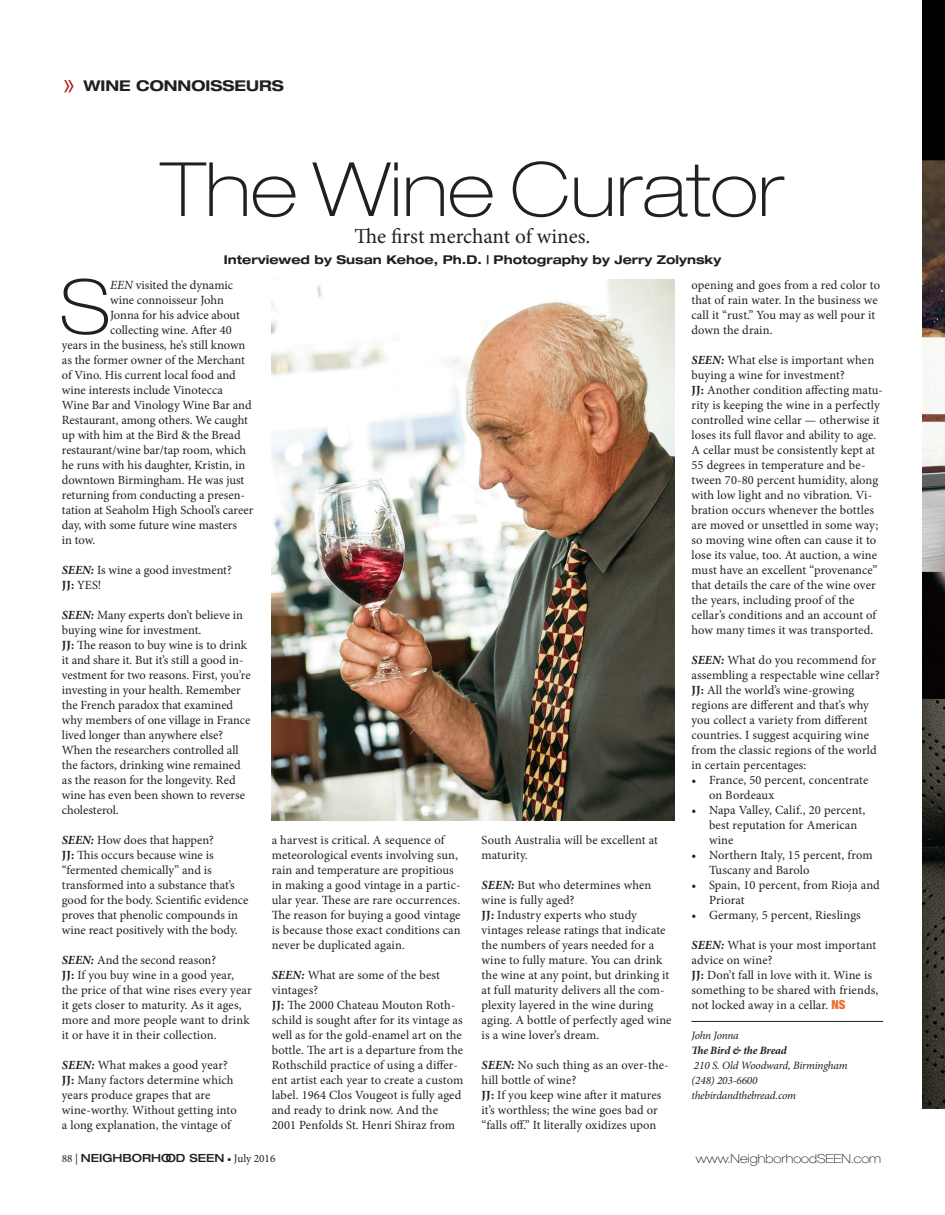
<style>
.page{position:relative;width:945px;height:1215px;background:#fff}
.page>*{position:absolute;margin:0;border:0;box-sizing:border-box;transform-origin:0 0}
.t1{font:100 expanded 75.5px "Helvetica Neue";color:#231f20}
.t2{font:100 expanded 75px "Helvetica Neue";color:#231f20}
.t3{font:21.25px "Minion Pro";letter-spacing:-.005em;color:#231f20}
.t4{font:700 expanded 14.88px "Helvetica Neue";color:#231f20}
.t5{font:12.5px/15px "Minion Pro";letter-spacing:.005em;color:#231f20}
.t6{font:100 expanded 12.5px "Helvetica Neue";color:#231f20}
.t7{font:700 expanded 12.12px "Helvetica Neue";color:#231f20}
.t8{font:italic 11.25px/15px "Minion Pro";letter-spacing:-.02em;color:#231f20}
.t9{font:500 expanded 11.25px "Helvetica Neue";color:#231f20}
.t10{font:italic 700 11.25px "Minion Pro";letter-spacing:-.015em;color:#231f20}
.s1{font-family:"Frutiger LT Std";font-weight:300;font-stretch:condensed;font-size:30px;color:#b41d15}
.s2{font-style:italic}
.s3{font-weight:700;font-style:italic}
.s4{font-weight:700}
.s5{font-family:"Helvetica Neue";font-weight:900;font-stretch:condensed;color:#f26b36}
.s6{font-family:"Minion Pro";font-weight:400;font-stretch:normal}
</style>
<div class="page">
<hr style="left:692px;top:1021px;width:191px;height:1px;background:#231f20">
<img style="left:271px;top:280px;width:403px;height:540px">
<img style="left:922px;top:0;width:23px;height:1109px">
<p class="t4" style="left:62px;top:80px;width:224px"><span class="s1">»</span> WINE CONNOISSEURS</p>
<h2 class="t2" style="left:161px;top:162px;width:625px">The Wine Curator</h2>
<h3 class="t3" style="left:355px;top:228px;width:237px">The first merchant of wines.</h3>
<p class="t7" style="left:224px;top:255px;width:499px">Interviewed by Susan Kehoe, Ph.D. | Photography by Jerry Zolynsky</p>
<h1 class="t1" style="left:60px;top:280px;width:52px">S</h1>
<p class="t5" style="left:110px;top:278px;width:125px"><span class="s2">EEN</span> visited the dynamic</p>
<p class="t5" style="left:110px;top:293px;width:115px">wine connoisseur John</p>
<p class="t5" style="left:110px;top:308px;width:131px">Jonna for his advice about</p>
<p class="t5" style="left:110px;top:323px;width:123px">collecting wine. After 40</p>
<p class="t5" style="left:62px;top:338px;width:185px">years in the business, he’s still known</p>
<p class="t5" style="left:62px;top:353px;width:185px">as the former owner of the Merchant</p>
<p class="t5" style="left:62px;top:368px;width:175px">of Vino. His current local food and</p>
<p class="t5" style="left:62px;top:383px;width:162px">wine interests include Vinotecca</p>
<p class="t5" style="left:62px;top:398px;width:191px">Wine Bar and Vinology Wine Bar and</p>
<p class="t5" style="left:62px;top:413px;width:188px">Restaurant, among others. We caught</p>
<p class="t5" style="left:62px;top:428px;width:180px">up with him at the Bird &amp; the Bread</p>
<p class="t5" style="left:62px;top:443px;width:186px">restaurant/wine bar/tap room, which</p>
<p class="t5" style="left:62px;top:458px;width:185px">he runs with his daughter, Kristin, in</p>
<p class="t5" style="left:62px;top:473px;width:184px">downtown Birmingham. He was just</p>
<p class="t5" style="left:62px;top:488px;width:185px">returning from conducting a presen-</p>
<p class="t5" style="left:62px;top:503px;width:193px">tation at Seaholm High School’s career</p>
<p class="t5" style="left:62px;top:518px;width:177px">day, with some future wine masters</p>
<p class="t5" style="left:62px;top:533px;width:35px">in tow.</p>
<p class="t5" style="left:62px;top:563px;width:171px"><span class="s3">SEEN:</span> Is wine a good investment?<br><span class="s4">JJ:</span> YES!</p>
<p class="t5" style="left:62px;top:608px;width:190px"><span class="s3">SEEN:</span> Many experts don’t believe in buying wine for investment.<br><span class="s4">JJ:</span> The reason to buy wine is to drink it and share it. But it’s still a good in&shy;vestment for two reasons. First, you’re investing in your health. Remember the French paradox that examined why members of one village in France lived longer than anywhere else?<br>When the researchers controlled all the factors, drinking wine remained as the reason for the longevity. Red wine has even been shown to reverse cholesterol.</p>
<p class="t5" style="left:62px;top:833px;width:188px"><span class="s3">SEEN:</span> How does that happen?<br><span class="s4">JJ:</span> This occurs because wine is “fermented chemically” and is transformed into a substance that’s good for the body. Scientific evidence proves that phenolic compounds in wine react positively with the body.</p>
<p class="t5" style="left:62px;top:953px;width:191px"><span class="s3">SEEN:</span> And the second reason?<br><span class="s4">JJ:</span> If you buy wine in a good year, the price of that wine rises every year it gets closer to maturity. As it ages, more and more people want to drink it or have it in their collection.</p>
<p class="t5" style="left:62px;top:1058px;width:176px"><span class="s3">SEEN:</span> What makes a good year?<br><span class="s4">JJ:</span> Many factors determine which years produce grapes that are wine-worthy. Without getting into a long explanation, the vintage of</p>
<p class="t5" style="left:272px;top:833px;width:190px">a harvest is critical. A sequence of meteorological events involving sun, rain and temperature are propitious in making a good vintage in a partic&shy;ular year. These are rare occurrences.<br>The reason for buying a good vintage is because those exact conditions can never be duplicated again.</p>
<p class="t5" style="left:272px;top:968px;width:193px"><span class="s3">SEEN:</span> What are some of the best vintages?<br><span class="s4">JJ:</span> The 2000 Chateau Mouton Roth&shy;schild is sought after for its vintage as well as for the gold-enamel art on the bottle. The art is a departure from the Rothschild practice of using a differ&shy;ent artist each year to create a custom label. 1964 Clos Vougeot is fully aged and ready to drink now. And the 2001 Penfolds St. Henri Shiraz from</p>
<p class="t5" style="left:482px;top:833px;width:178px">South Australia will be excellent at maturity.</p>
<p class="t5" style="left:482px;top:878px;width:191px"><span class="s3">SEEN:</span> But who determines when wine is fully aged?<br><span class="s4">JJ:</span> Industry experts who study vintages release ratings that indicate the numbers of years needed for a wine to fully mature. You can drink the wine at any point, but drinking it at full maturity delivers all the com&shy;plexity layered in the wine during aging. A bottle of perfectly aged wine is a wine lover’s dream.</p>
<p class="t5" style="left:482px;top:1058px;width:189px"><span class="s3">SEEN:</span> No such thing as an over-the&shy;hill bottle of wine?<br><span class="s4">JJ:</span> If you keep wine after it matures it’s worthless; the wine goes bad or “falls off.” It literally oxidizes upon</p>
<p class="t5" style="left:692px;top:278px;width:190px">opening and goes from a red color to that of rain water. In the business we call it “rust.” You may as well pour it down the drain.</p>
<p class="t5" style="left:692px;top:353px;width:193px"><span class="s3">SEEN:</span> What else is important when buying a wine for investment?<br><span class="s4">JJ:</span> Another condition affecting matu&shy;rity is keeping the wine in a perfectly controlled wine cellar — otherwise it loses its full flavor and ability to age.<br>A cellar must be consistently kept at 55 degrees in temperature and be&shy;tween 70-80 percent humidity, along with low light and no vibration. Vi&shy;bration occurs whenever the bottles are moved or unsettled in some way; so moving wine often can cause it to lose its value, too. At auction, a wine must have an excellent “provenance” that details the care of the wine over the years, including proof of the cellar’s conditions and an account of how many times it was transported.</p>
<p class="t5" style="left:692px;top:653px;width:190px"><span class="s3">SEEN:</span> What do you recommend for assembling a respectable wine cellar?<br><span class="s4">JJ:</span> All the world’s wine-growing regions are different and that’s why you collect a variety from different countries. I suggest acquiring wine from the classic regions of the world in certain percentages:</p>
<p class="t5" style="left:709px;top:773px;width:161px;text-indent:-18px">• France, 50 percent, concentrate on Bordeaux</p>
<p class="t5" style="left:709px;top:803px;width:158px;text-indent:-18px">• Napa Valley, Calif., 20 percent, best reputation for American wine</p>
<p class="t5" style="left:709px;top:848px;width:165px;text-indent:-18px">• Northern Italy, 15 percent, from<br>Tuscany and Barolo</p>
<p class="t5" style="left:709px;top:878px;width:172px;text-indent:-18px">• Spain, 10 percent, from Rioja and<br>Priorat</p>
<p class="t5" style="left:692px;top:908px;width:171px">• Germany, 5 percent, Rieslings</p>
<p class="t5" style="left:692px;top:938px;width:188px"><span class="s3">SEEN:</span> What is your most important advice on wine?<br><span class="s4">JJ:</span> Don’t fall in love with it. Wine is something to be shared with friends, not locked away in a cellar. <span class="s5">NS</span></p>
<p class="t8" style="left:692px;top:1028px;width:49px">John Jonna</p>
<p class="t10" style="left:692px;top:1046px;width:97px">The Bird &amp; the Bread</p>
<p class="t8" style="left:692px;top:1058px;width:158px">210 S. Old Woodward, Birmingham (248) 203-6600 thebirdandthebread.com</p>
<p class="t9" style="left:62px;top:1154px;width:215px"><span class="s6">88 |</span> NEIGHBORHOOD SEEN <span class="s6">• July 2016</span></p>
<p class="t6" style="left:696px;top:1154px;width:187px">www.NeighborhoodSEEN.com</p>
</div>
